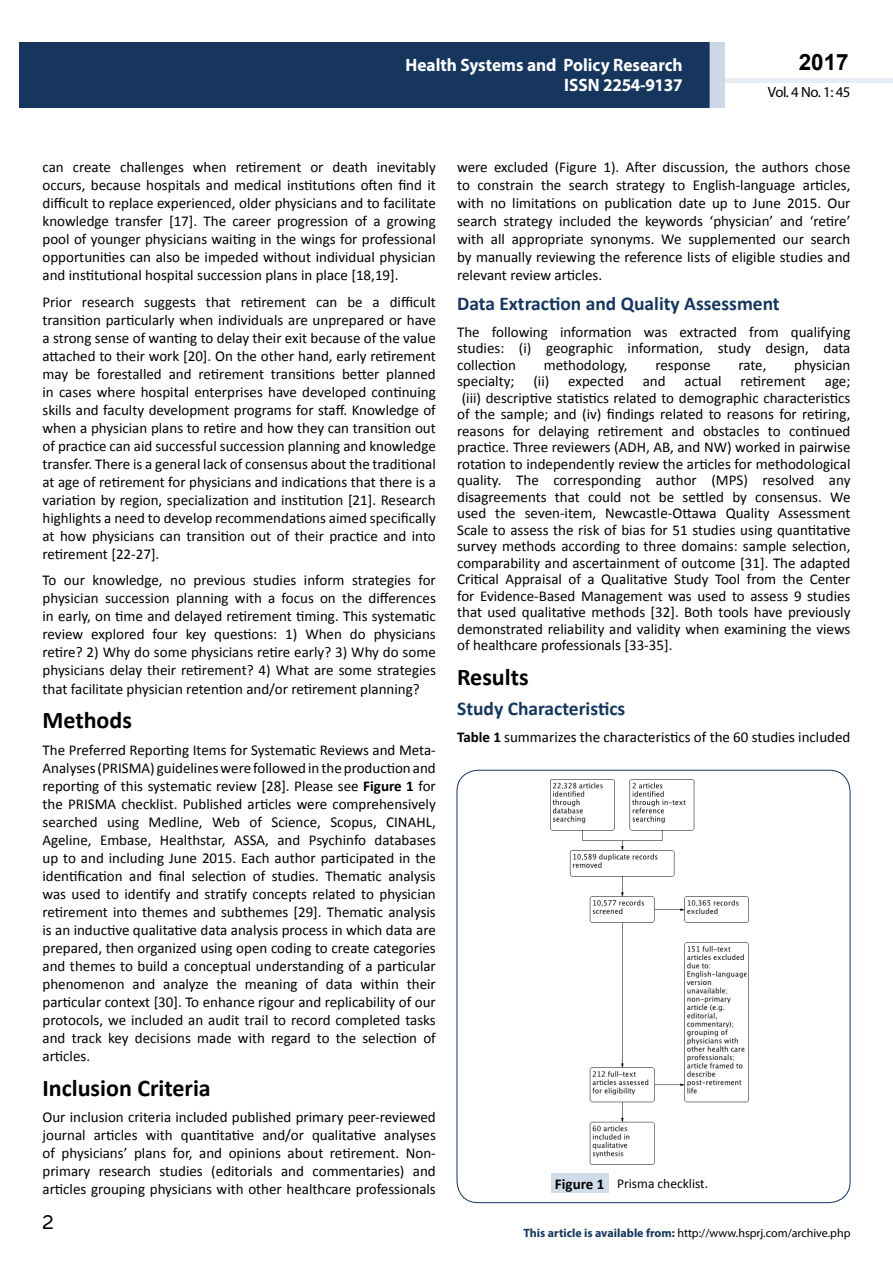
<style>
.page{position:relative;width:893px;height:1263px;background:#fff}
.page>*{position:absolute;margin:0;border:0;box-sizing:border-box;transform-origin:0 0}
.t1{font:25.5px "Tunga";color:#000}
.t2{font:700 24px "Calibri";color:#000}
.t3{font:700 22.5px "Arial";color:#000}
.t4{font:700 19.5px "Calibri";color:#16365d}
.t5{font:700 18px/21.6px "Myriad Pro";color:#fff;text-align:right;scale:.96 1}
.t6{font:15px/18px "Calibri";color:#000;text-align:justify}
.t7{font:14.85px "Myriad Pro";letter-spacing:-.03em;color:#000}
.t8{font:13.5px "Calibri";color:#000}
.t9{font:12px "Myriad Pro";color:#000}
.s1{font-weight:700}
.s2{font-weight:700;font-size:15px}
.s3{font-weight:700;color:#16365d}
</style>
<div class="page">
<hr style="left:725px;top:78px;width:168px;height:4px;background:#e7edf4">
<div style="left:19px;top:42px;width:690px;height:66px;background:#16365d"></div>
<div style="left:709px;top:42px;width:16px;height:66px;background:#cdd8e7"></div>
<div style="left:551px;top:1173px;width:58px;height:20px;background:#cfdce9"></div>
<img style="left:551px;top:779px;width:198px;height:385px">
<p class="t5" style="left:517px;top:53px;width:198px">ARCHIVOS DE MEDICINA<br>ISSN 1698-9465</p>
<h3 class="t3" style="left:799px;top:47px;width:52px">2017</h3>
<p class="t5" style="left:406px;top:54px;width:290px;line-height:19.8px">Health Systems and Policy Research<br>ISSN 2254-9137</p>
<p class="t7" style="left:768px;top:83px;width:84px">Vol. 4 No. 1: 45</p>
<p class="t6" style="left:43px;top:158px;width:395px">can create challenges when retirement or death inevitably occurs, because hospitals and medical institutions often find it difficult to replace experienced, older physicians and to facilitate knowledge transfer [17]. The career progression of a growing pool of younger physicians waiting in the wings for professional opportunities can also be impeded without individual physician and institutional hospital succession plans in place [18,19].</p>
<p class="t6" style="left:43px;top:293px;width:395px">Prior research suggests that retirement can be a difficult transition particularly when individuals are unprepared or have a strong sense of wanting to delay their exit because of the value attached to their work [20]. On the other hand, early retirement may be forestalled and retirement transitions better planned in cases where hospital enterprises have developed continuing skills and faculty development programs for staff. Knowledge of when a physician plans to retire and how they can transition out of practice can aid successful succession planning and knowledge transfer. There is a general lack of consensus about the traditional at age of retirement for physicians and indications that there is a variation by region, specialization and institution [21]. Research highlights a need to develop recommendations aimed specifically at how physicians can transition out of their practice and into retirement [22-27].</p>
<p class="t6" style="left:43px;top:571px;width:395px">To our knowledge, no previous studies inform strategies for physician succession planning with a focus on the differences in early, on time and delayed retirement timing. This systematic review explored four key questions: 1) When do physicians retire? 2) Why do some physicians retire early? 3) Why do some physicians delay their retirement? 4) What are some strategies that facilitate physician retention and/or retirement planning?</p>
<h2 class="t2" style="left:43px;top:705px;width:91px">Methods</h2>
<p class="t6" style="left:43px;top:741px;width:395px">The Preferred Reporting Items for Systematic Reviews and Meta-Analyses (PRISMA) guidelines were followed in the production and reporting of this systematic review [28]. Please see <span class="s1">Figure 1</span> for the PRISMA checklist. Published articles were comprehensively searched using Medline, Web of Science, Scopus, CINAHL, Ageline, Embase, Healthstar, ASSA, and Psychinfo databases up to and including June 2015. Each author participated in the identification and final selection of studies. Thematic analysis was used to identify and stratify concepts related to physician retirement into themes and subthemes [29]. Thematic analysis is an inductive qualitative data analysis process in which data are prepared, then organized using open coding to create categories and themes to build a conceptual understanding of a particular phenomenon and analyze the meaning of data within their particular context [30]. To enhance rigour and replicability of our protocols, we included an audit trail to record completed tasks and track key decisions made with regard to the selection of articles.</p>
<h2 class="t2" style="left:43px;top:1072px;width:170px">Inclusion Criteria</h2>
<p class="t6" style="left:43px;top:1108px;width:395px">Our inclusion criteria included published primary peer-reviewed journal articles with quantitative and/or qualitative analyses of physicians’ plans for, and opinions about retirement. Non&shy;primary research studies (editorials and commentaries) and articles grouping physicians with other healthcare professionals</p>
<h1 class="t1" style="left:42px;top:1205px;width:13px">2</h1>
<p class="t6" style="left:457px;top:158px;width:395px">were excluded (Figure 1). After discussion, the authors chose to constrain the search strategy to English-language articles, with no limitations on publication date up to June 2015. Our search strategy included the keywords ‘physician’ and ‘retire’ with all appropriate synonyms. We supplemented our search by manually reviewing the reference lists of eligible studies and relevant review articles.</p>
<h3 class="t4" style="left:457px;top:291px;width:324px">Data Extraction and Quality Assessment</h3>
<p class="t6" style="left:457px;top:324px;width:395px;line-height:16.5px">The following information was extracted from qualifying studies: (i) geographic information, study design, data collection</p>
<p class="t6" style="left:544px;top:356px;width:85px">methodology,</p>
<p class="t6" style="left:655px;top:356px;width:57px">response</p>
<p class="t6" style="left:738px;top:356px;width:30px">rate,</p>
<p class="t6" style="left:794px;top:356px;width:58px">physician</p>
<p class="t6" style="left:457px;top:372px;width:59px">specialty;</p>
<p class="t6" style="left:533px;top:372px;width:17px">(ii)</p>
<p class="t6" style="left:568px;top:372px;width:57px">expected</p>
<p class="t6" style="left:643px;top:372px;width:24px">and</p>
<p class="t6" style="left:685px;top:372px;width:39px">actual</p>
<p class="t6" style="left:740px;top:372px;width:67px">retirement</p>
<p class="t6" style="left:825px;top:372px;width:27px">age;</p>
<p class="t6" style="left:462px;top:389px;width:390px">(iii) descriptive statistics related to demographic characteristics</p>
<p class="t6" style="left:457px;top:405px;width:395px">of the sample; and (iv) findings related to reasons for retiring,</p>
<p class="t6" style="left:457px;top:422px;width:395px">reasons for delaying retirement and obstacles to continued</p>
<p class="t6" style="left:457px;top:438px;width:395px">practice. Three reviewers (ADH, AB, and NW) worked in pairwise</p>
<p class="t6" style="left:457px;top:455px;width:395px">rotation to independently review the articles for methodological</p>
<p class="t6" style="left:457px;top:471px;width:395px">quality. The corresponding author (MPS) resolved any</p>
<p class="t6" style="left:457px;top:488px;width:395px">disagreements that could not be settled by consensus. We</p>
<p class="t6" style="left:457px;top:504px;width:395px">used the seven-item, Newcastle-Ottawa Quality Assessment</p>
<p class="t6" style="left:457px;top:521px;width:395px">Scale to assess the risk of bias for 51 studies using quantitative</p>
<p class="t6" style="left:457px;top:537px;width:395px">survey methods according to three domains: sample selection,</p>
<p class="t6" style="left:457px;top:554px;width:395px">comparability and ascertainment of outcome [31]. The adapted</p>
<p class="t6" style="left:457px;top:570px;width:395px">Critical Appraisal of a Qualitative Study Tool from the Center</p>
<p class="t6" style="left:457px;top:587px;width:395px">for Evidence-Based Management was used to assess 9 studies</p>
<p class="t6" style="left:457px;top:603px;width:395px">that used qualitative methods [32]. Both tools have previously</p>
<p class="t6" style="left:457px;top:620px;width:395px">demonstrated reliability and validity when examining the views</p>
<p class="t6" style="left:457px;top:636px;width:217px">of healthcare professionals [33-35].</p>
<h2 class="t2" style="left:457px;top:662px;width:73px">Results</h2>
<h3 class="t4" style="left:457px;top:696px;width:170px">Study Characteristics</h3>
<p class="t6" style="left:457px;top:728px;width:395px"><span class="s1">Table 1</span> summarizes the characteristics of the 60 studies included</p>
<p class="t8" style="left:555px;top:1175px;width:155px"><span class="s2">Figure 1</span> Prisma checklist.</p>
<p class="t9" style="left:523px;top:1226px;width:329px"><span class="s3">This article is available from:</span> http://www.hsprj.com/archive.php</p>
</div>
